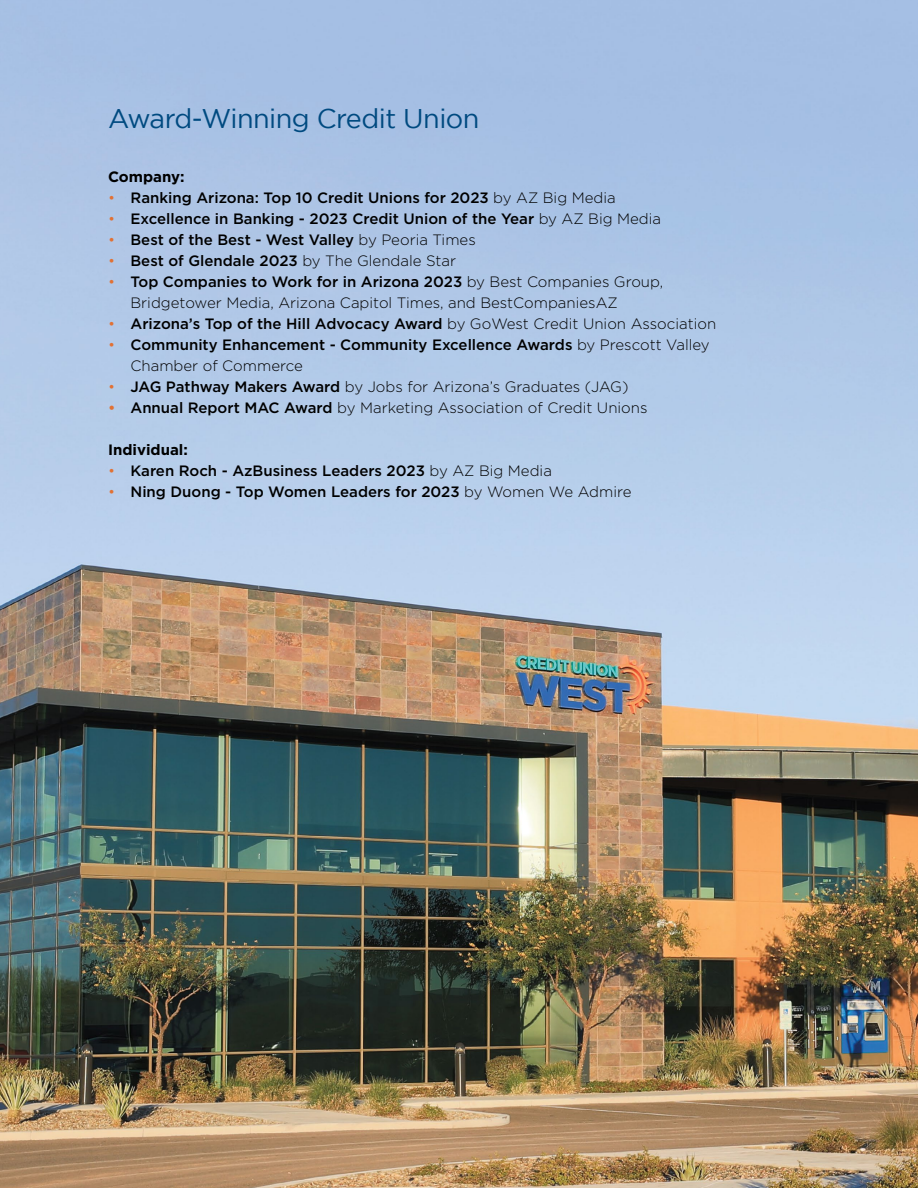
<style>
.page{position:relative;width:918px;height:1188px;background:#fff}
.page>*{position:absolute;margin:0;border:0;box-sizing:border-box;transform-origin:0 0}
.t1{font:27px "Gotham";letter-spacing:-.02em;color:#004a80}
.t2{font:500 15px/21px "Gotham";color:#000}
.t3{font:300 15px/21px "Gotham";color:#000}
.t4{font:700 15px "Gotham";color:#000}
.s1{font-weight:300;color:#e17134}
.s2{font-weight:300}
.s3{color:#e17134}
.s4{font-weight:500}
.s5{font-weight:500;color:#e17134}
</style>
<div class="page">
<img style="left:0;top:0;width:918px;height:1188px">
<h1 class="t1" style="left:108px;top:104px;width:373px">Award-Winning Credit Union</h1>
<h2 class="t4" style="left:108px;top:168px;width:78px">Company:</h2>
<p class="t2" style="left:108px;top:187px;width:509px"><span class="s1">•</span> Ranking Arizona: Top 10 Credit Unions for 2023 <span class="s2">by AZ Big Media</span></p>
<p class="t2" style="left:108px;top:208px;width:555px"><span class="s1">•</span> Excellence in Banking - 2023 Credit Union of the Year <span class="s2">by AZ Big Media</span></p>
<p class="t2" style="left:108px;top:229px;width:369px"><span class="s1">•</span> Best of the Best - West Valley <span class="s2">by Peoria Times</span></p>
<p class="t2" style="left:108px;top:250px;width:350px"><span class="s1">•</span> Best of Glendale 2023 <span class="s2">by The Glendale Star</span></p>
<p class="t3" style="left:130px;top:271px;width:534px;text-indent:-22px"><span class="s3">•</span> <span class="s4">Top Companies to Work for in Arizona 2023</span> by Best Companies Group,<br>Bridgetower Media, Arizona Capitol Times, and BestCompaniesAZ</p>
<p class="t2" style="left:108px;top:313px;width:610px"><span class="s1">•</span> Arizona’s Top of the Hill Advocacy Award <span class="s2">by GoWest Credit Union Association</span></p>
<p class="t2" style="left:130px;top:334px;width:581px;text-indent:-22px"><span class="s1">•</span> Community Enhancement - Community Excellence Awards <span class="s2">by Prescott Valley<br>Chamber of Commerce</span></p>
<p class="t3" style="left:108px;top:376px;width:522px"><span class="s3">•</span> <span class="s4">JAG Pathway Makers Award</span> by Jobs for Arizona’s Graduates (JAG)</p>
<p class="t3" style="left:108px;top:397px;width:541px"><span class="s5">•</span> <span class="s4">Annual Report MAC Award</span> by Marketing Association of Credit Unions</p>
<h2 class="t4" style="left:108px;top:441px;width:81px">Individual:</h2>
<p class="t2" style="left:108px;top:460px;width:445px"><span class="s1">•</span> Karen Roch - AzBusiness Leaders 2023 <span class="s2">by AZ Big Media</span></p>
<p class="t2" style="left:108px;top:481px;width:525px"><span class="s1">•</span> Ning Duong - Top Women Leaders for 2023 <span class="s2">by Women We Admire</span></p>
</div>
